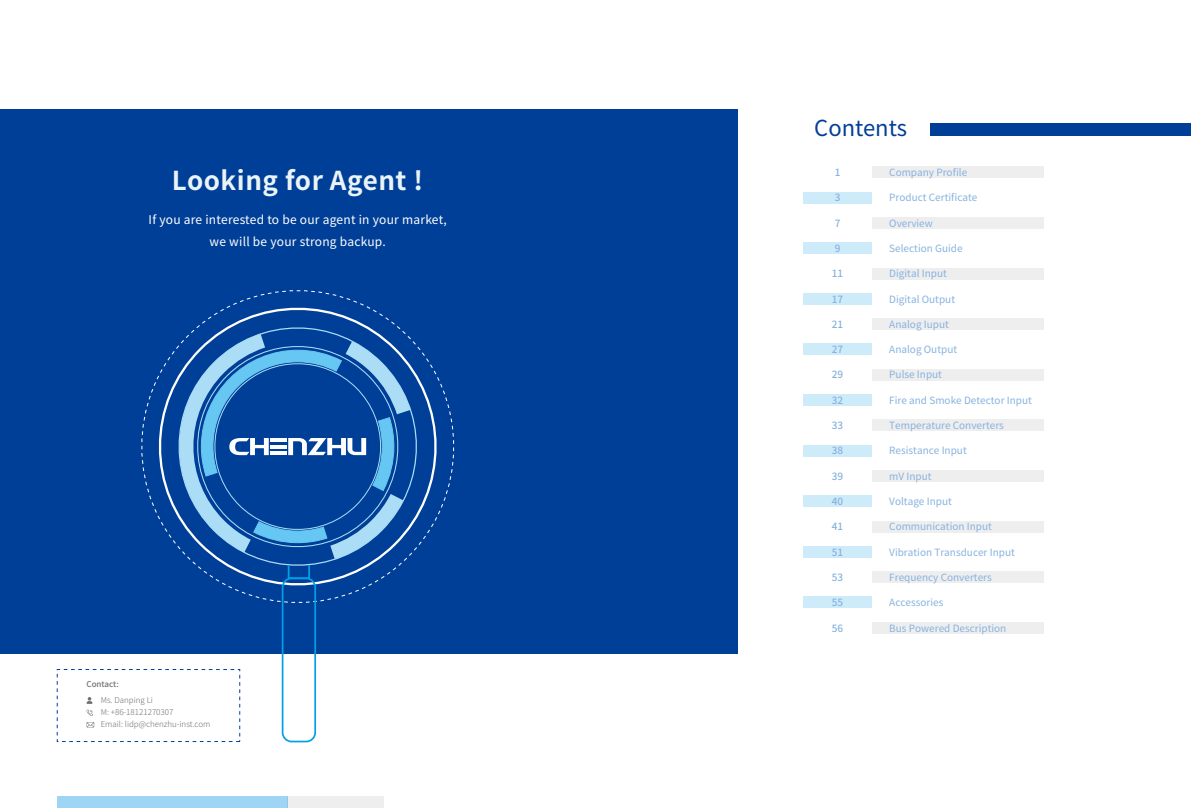
<style>
.page{position:relative;width:1191px;height:808px;background:#fff}
.page>*{position:absolute;margin:0;border:0;box-sizing:border-box;transform-origin:0 0}
.t1{font:700 26px "Source Han Sans CN";letter-spacing:.02em;color:#eaf4f7}
.t2{font:22px "Source Han Sans CN";color:#003f98}
.t3{font:12px/22.4px "Source Han Sans CN";letter-spacing:.02em;color:#fff;text-align:center}
.t4{font:10px "Source Han Sans CN";color:#86b2df}
.t5{font:500 10px "Source Han Sans CN";color:#86b2df}
.t6{font:300 8px/12px "Source Han Sans CN";color:#717071}
.t7{font:500 8px "Source Han Sans CN";color:#717071}
</style>
<div class="page">
<div style="left:871px;top:622px;width:172px;height:12px;background:#eeeeef"></div>
<div style="left:871px;top:571px;width:172px;height:12px;background:#eeeeef"></div>
<div style="left:871px;top:521px;width:172px;height:11px;background:#eeeeef"></div>
<div style="left:803px;top:495px;width:68px;height:12px;background:#ceebfa"></div>
<div style="left:871px;top:470px;width:172px;height:12px;background:#eeeeef"></div>
<div style="left:803px;top:445px;width:68px;height:11px;background:#ceebfa"></div>
<div style="left:871px;top:419px;width:172px;height:12px;background:#eeeeef"></div>
<div style="left:803px;top:394px;width:68px;height:12px;background:#ceebfa"></div>
<div style="left:803px;top:343px;width:68px;height:12px;background:#ceebfa"></div>
<div style="left:803px;top:293px;width:68px;height:12px;background:#ceebfa"></div>
<div style="left:803px;top:242px;width:68px;height:12px;background:#ceebfa"></div>
<div style="left:803px;top:192px;width:68px;height:11px;background:#ceebfa"></div>
<div style="left:871px;top:217px;width:172px;height:12px;background:#eeeeef"></div>
<div style="left:871px;top:268px;width:172px;height:11px;background:#eeeeef"></div>
<div style="left:871px;top:166px;width:172px;height:12px;background:#eeeeef"></div>
<div style="left:871px;top:369px;width:172px;height:12px;background:#eeeeef"></div>
<div style="left:871px;top:318px;width:172px;height:12px;background:#eeeeef"></div>
<div style="left:803px;top:596px;width:68px;height:12px;background:#ceebfa"></div>
<div style="left:803px;top:546px;width:68px;height:12px;background:#ceebfa"></div>
<div style="left:287px;top:796px;width:97px;height:12px;background:#eeeeef"></div>
<div style="left:57px;top:796px;width:230px;height:12px;background:#9ed8f6"></div>
<div style="left:0;top:109px;width:737px;height:544px;background:#003f98"></div>
<svg style="left:143px;top:359px;width:306px;height:238px"></svg>
<svg style="left:201px;top:578px;width:141px;height:165px"></svg>
<svg style="left:168px;top:337px;width:261px;height:241px"></svg>
<div style="left:282px;top:577px;width:34px;height:165px;border:2px solid #00a0e8;border-radius:9px"></div>
<div style="left:288px;top:564px;width:22px;height:15px;border:2px solid #00a0e8"></div>
<svg style="left:168px;top:290px;width:242px;height:269px"></svg>
<div style="left:930px;top:123px;width:261px;height:13px;background:#003f98"></div>
<svg style="left:86px;top:722px;width:8px;height:5px"></svg>
<svg style="left:86px;top:697px;width:7px;height:19px"></svg>
<div style="left:57px;top:669px;width:183px;height:73px;border:1px dashed #003f98"></div>
<h1 class="t1" style="left:172px;top:166px;width:253px">Looking for Agent !</h1>
<p class="t3" style="left:149px;top:208px;width:300px">If you are interested to be our agent in your market, we will be your strong backup.</p>
<p class="t7" style="left:86px;top:679px;width:34px">Contact:</p>
<p class="t6" style="left:101px;top:694px;width:111px">Ms. Danping Li<br>M: +86-18121270307<br>Email: lidp@chenzhu-inst.com</p>
<h2 class="t2" style="left:814px;top:115px;width:94px">Contents</h2>
<p class="t5" style="left:834px;top:167px;width:7px">1</p>
<p class="t5" style="left:834px;top:192px;width:7px">3</p>
<p class="t5" style="left:834px;top:217px;width:7px">7</p>
<p class="t5" style="left:834px;top:243px;width:7px">9</p>
<p class="t5" style="left:832px;top:268px;width:13px">11</p>
<p class="t5" style="left:832px;top:293px;width:13px">17</p>
<p class="t5" style="left:832px;top:319px;width:13px">21</p>
<p class="t5" style="left:832px;top:344px;width:13px">27</p>
<p class="t5" style="left:832px;top:369px;width:13px">29</p>
<p class="t5" style="left:832px;top:394px;width:13px">32</p>
<p class="t5" style="left:832px;top:420px;width:13px">33</p>
<p class="t5" style="left:832px;top:445px;width:13px">38</p>
<p class="t5" style="left:832px;top:470px;width:13px">39</p>
<p class="t5" style="left:832px;top:496px;width:13px">40</p>
<p class="t5" style="left:832px;top:521px;width:13px">41</p>
<p class="t5" style="left:832px;top:546px;width:13px">51</p>
<p class="t5" style="left:832px;top:572px;width:13px">53</p>
<p class="t5" style="left:832px;top:597px;width:13px">55</p>
<p class="t5" style="left:832px;top:622px;width:13px">56</p>
<p class="t4" style="left:889px;top:167px;width:79px">Company Profile</p>
<p class="t4" style="left:889px;top:192px;width:90px">Product Certificate</p>
<p class="t4" style="left:889px;top:217px;width:45px">Overview</p>
<p class="t4" style="left:889px;top:243px;width:75px">Selection Guide</p>
<p class="t4" style="left:889px;top:268px;width:59px">Digital Input</p>
<p class="t4" style="left:889px;top:293px;width:67px">Digital Output</p>
<p class="t4" style="left:889px;top:319px;width:61px">Analog Iuput</p>
<p class="t4" style="left:889px;top:344px;width:69px">Analog Output</p>
<p class="t4" style="left:889px;top:369px;width:54px">Pulse Input</p>
<p class="t4" style="left:889px;top:394px;width:144px">Fire and Smoke Detector Input</p>
<p class="t4" style="left:889px;top:420px;width:116px">Temperature Converters</p>
<p class="t4" style="left:889px;top:445px;width:79px">Resistance Input</p>
<p class="t4" style="left:889px;top:470px;width:44px">mV Input</p>
<p class="t4" style="left:889px;top:496px;width:64px">Voltage Input</p>
<p class="t4" style="left:889px;top:521px;width:104px">Communication Input</p>
<p class="t4" style="left:889px;top:546px;width:127px">Vibration Transducer Input</p>
<p class="t4" style="left:889px;top:572px;width:104px">Frequency Converters</p>
<p class="t4" style="left:889px;top:597px;width:56px">Accessories</p>
<p class="t4" style="left:889px;top:622px;width:119px">Bus Powered Description</p>
</div>
